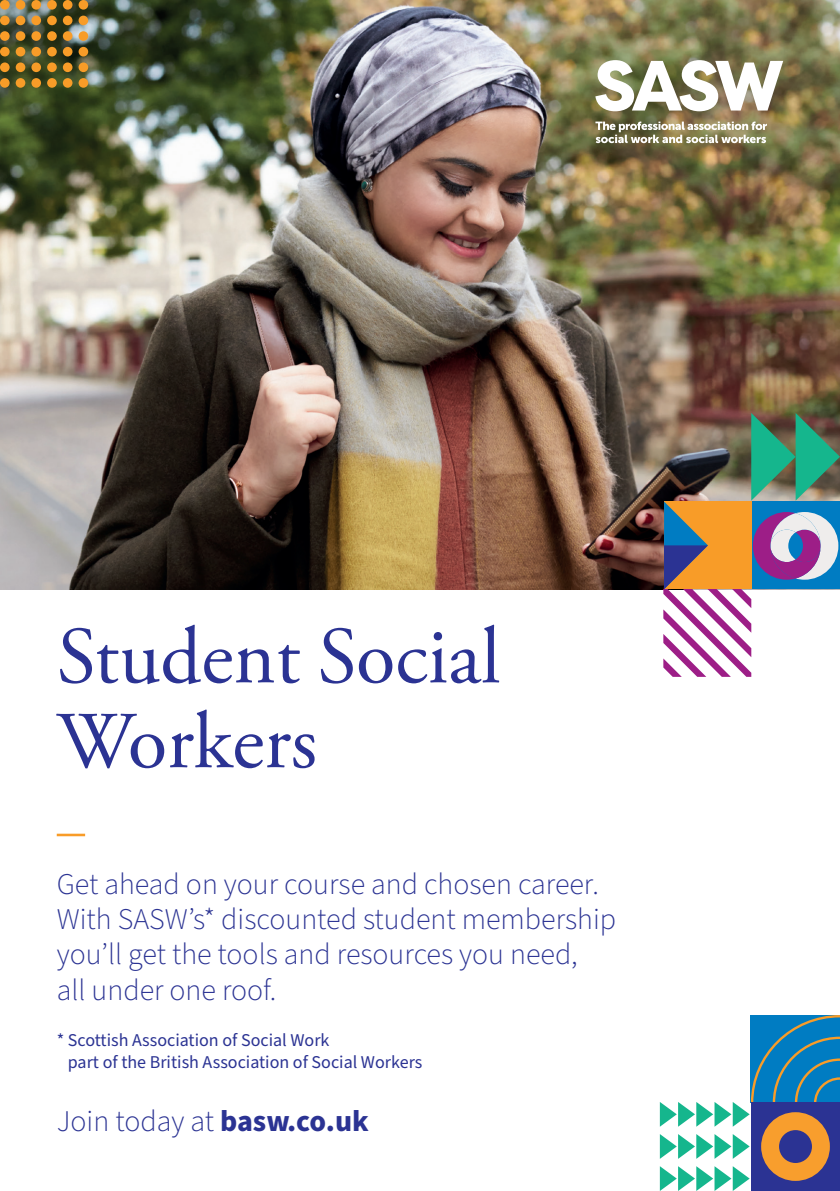
<style>
.page{position:relative;width:840px;height:1191px;background:#fff}
.page>*{position:absolute;margin:0;border:0;box-sizing:border-box;transform-origin:0 0}
.t1{font:80.6px/84.8px "Adobe Garamond Pro";color:#2b3393}
.t2{font:300 30px/35px "Source Sans Pro";color:#2b3393}
.t3{font:18px/21.6px "Source Sans Pro";color:#2b3393}
.s1{font-weight:700}
</style>
<div class="page">
<img style="left:0;top:0;width:839px;height:589px">
<hr style="left:57px;top:833px;width:28px;height:3px;background:#f89c28">
<div style="left:0;top:0;width:10px;height:10px;background:#f89c28;border-radius:50%"></div>
<div style="left:16px;top:0;width:9px;height:10px;background:#f89c28;border-radius:50%"></div>
<div style="left:31px;top:0;width:10px;height:10px;background:#f89c28;border-radius:50%"></div>
<div style="left:47px;top:0;width:10px;height:10px;background:#f89c28;border-radius:50%"></div>
<div style="left:63px;top:0;width:9px;height:10px;background:#f89c28;border-radius:50%"></div>
<div style="left:79px;top:0;width:9px;height:10px;background:#f89c28;border-radius:50%"></div>
<div style="left:0;top:16px;width:10px;height:9px;background:#f89c28;border-radius:50%"></div>
<div style="left:16px;top:16px;width:9px;height:9px;background:#f89c28;border-radius:50%"></div>
<div style="left:31px;top:16px;width:10px;height:9px;background:#f89c28;border-radius:50%"></div>
<div style="left:47px;top:16px;width:10px;height:9px;background:#f89c28;border-radius:50%"></div>
<div style="left:63px;top:16px;width:9px;height:9px;background:#f89c28;border-radius:50%"></div>
<div style="left:79px;top:16px;width:9px;height:9px;background:#f89c28;border-radius:50%"></div>
<div style="left:0;top:31px;width:10px;height:10px;background:#f89c28;border-radius:50%"></div>
<div style="left:16px;top:31px;width:9px;height:10px;background:#f89c28;border-radius:50%"></div>
<div style="left:31px;top:31px;width:10px;height:10px;background:#f89c28;border-radius:50%"></div>
<div style="left:47px;top:31px;width:10px;height:10px;background:#f89c28;border-radius:50%"></div>
<div style="left:63px;top:31px;width:9px;height:10px;background:#f89c28;border-radius:50%"></div>
<div style="left:79px;top:31px;width:9px;height:10px;background:#f89c28;border-radius:50%"></div>
<div style="left:0;top:47px;width:10px;height:9px;background:#f89c28;border-radius:50%"></div>
<div style="left:16px;top:47px;width:9px;height:9px;background:#f89c28;border-radius:50%"></div>
<div style="left:31px;top:47px;width:10px;height:9px;background:#f89c28;border-radius:50%"></div>
<div style="left:47px;top:47px;width:10px;height:9px;background:#f89c28;border-radius:50%"></div>
<div style="left:63px;top:47px;width:9px;height:9px;background:#f89c28;border-radius:50%"></div>
<div style="left:79px;top:47px;width:9px;height:9px;background:#f89c28;border-radius:50%"></div>
<div style="left:0;top:62px;width:10px;height:10px;background:#f89c28;border-radius:50%"></div>
<div style="left:16px;top:62px;width:9px;height:10px;background:#f89c28;border-radius:50%"></div>
<div style="left:31px;top:62px;width:10px;height:10px;background:#f89c28;border-radius:50%"></div>
<div style="left:47px;top:62px;width:10px;height:10px;background:#f89c28;border-radius:50%"></div>
<div style="left:63px;top:62px;width:9px;height:10px;background:#f89c28;border-radius:50%"></div>
<div style="left:79px;top:62px;width:9px;height:10px;background:#f89c28;border-radius:50%"></div>
<div style="left:0;top:78px;width:10px;height:10px;background:#f89c28;border-radius:50%"></div>
<div style="left:16px;top:78px;width:9px;height:10px;background:#f89c28;border-radius:50%"></div>
<div style="left:31px;top:78px;width:10px;height:10px;background:#f89c28;border-radius:50%"></div>
<div style="left:47px;top:78px;width:10px;height:10px;background:#f89c28;border-radius:50%"></div>
<div style="left:63px;top:78px;width:9px;height:10px;background:#f89c28;border-radius:50%"></div>
<div style="left:79px;top:78px;width:9px;height:10px;background:#f89c28;border-radius:50%"></div>
<svg style="left:663px;top:413px;width:176px;height:264px"></svg>
<svg style="left:659px;top:1015px;width:180px;height:176px"></svg>
<svg style="left:595px;top:60px;width:187px;height:51px"></svg>
<svg style="left:595px;top:121px;width:171px;height:22px"></svg>
<h1 class="t1" style="left:57px;top:617px;width:445px">Student Social<br>Workers</h1>
<p class="t2" style="left:57px;top:867px;width:560px">Get ahead on your course and chosen career.<br>With SASW’s* discounted student membership you’ll get the tools and resources you need,<br>all under one roof.</p>
<p class="t3" style="left:68px;top:1030px;width:356px;text-indent:-11px">* Scottish Association of Social Work<br>part of the British Association of Social Workers</p>
<p class="t2" style="left:57px;top:1104px;width:313px">Join today at <span class="s1">basw.co.uk</span></p>
</div>
